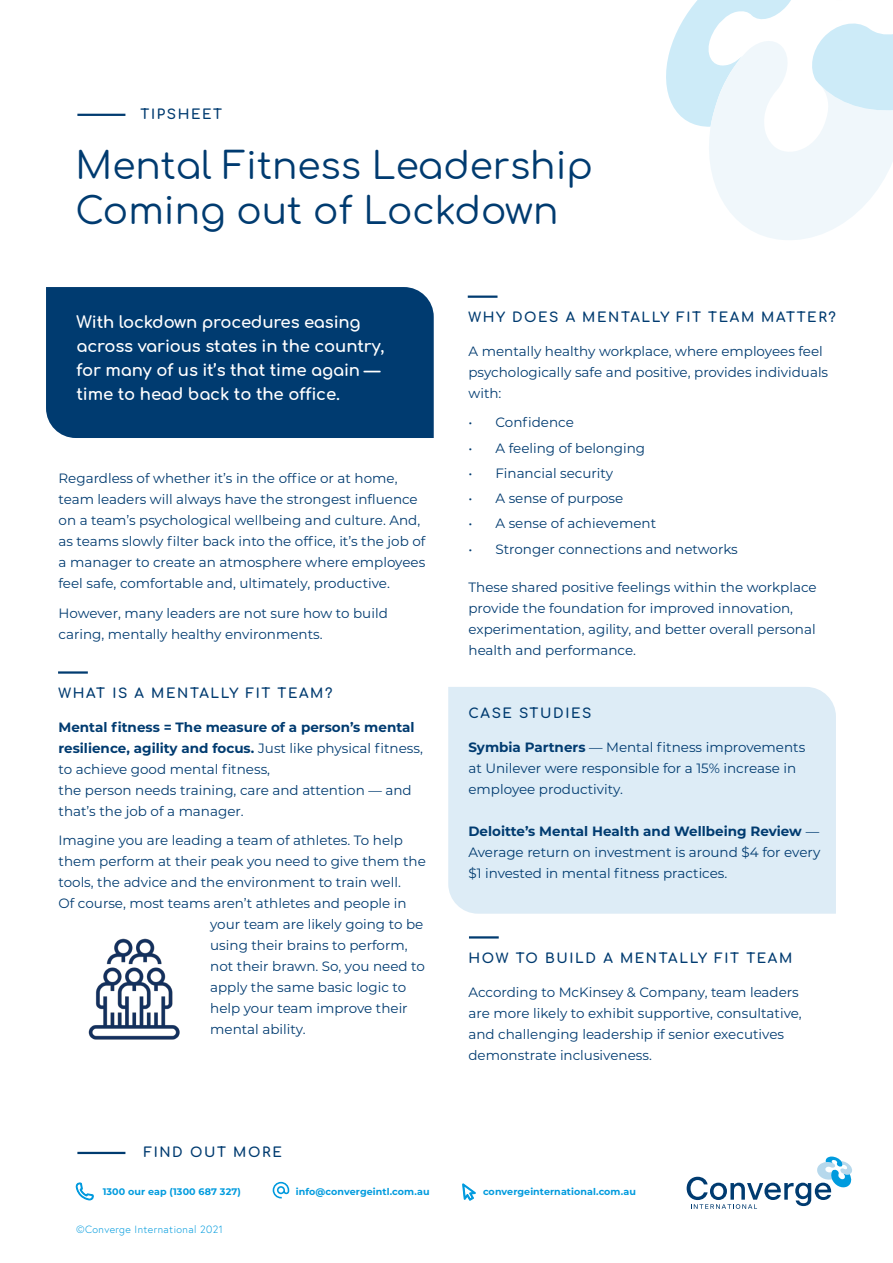
<style>
.page{position:relative;width:893px;height:1263px;background:#fff}
.page>*{position:absolute;margin:0;border:0;box-sizing:border-box;transform-origin:0 0}
.t1{font:37.5px/45px "Comfortaa";color:#003b70}
.t2{font:16.5px/24px "Comfortaa";letter-spacing:-.01em;color:#fff}
.t3{font:13.5px/21px "Montserrat";color:#003b70}
.t4{font:13.5px "Comfortaa";letter-spacing:.12em;color:#003b70}
.t5{font:300 10.5px "Europa";letter-spacing:.04em;color:#009bde}
.t6{font:700 9.6px "Montserrat";letter-spacing:.01em;color:#009bde}
.s1{font-weight:700}
</style>
<div class="page">
<hr style="left:77px;top:1152px;width:48px;height:2px;background:#003b70">
<svg style="left:273px;top:1182px;width:16px;height:16px"></svg>
<svg style="left:76px;top:1183px;width:18px;height:17px"></svg>
<svg style="left:462px;top:1184px;width:13px;height:16px"></svg>
<div style="left:448px;top:687px;width:388px;height:227px;background:#ddecf6"></div>
<div style="left:46px;top:287px;width:388px;height:151px;background:#003b70"></div>
<svg style="left:666px;top:0;width:227px;height:240px"></svg>
<hr style="left:77px;top:114px;width:48px;height:2px;background:#003b70">
<hr style="left:58px;top:671px;width:30px;height:3px;background:#003b70">
<hr style="left:469px;top:936px;width:30px;height:2px;background:#003b70">
<hr style="left:468px;top:296px;width:29px;height:2px;background:#003b70">
<img style="left:88px;top:938px;width:92px;height:102px">
<svg style="left:687px;top:1156px;width:165px;height:53px"></svg>
<p class="t4" style="left:141px;top:102px;width:83px">TIPSHEET</p>
<h1 class="t1" style="left:76px;top:138px;width:519px">Mental Fitness Leadership<br>Coming out of Lockdown</h1>
<p class="t2" style="left:77px;top:308px;width:309px">With lockdown procedures easing across various states in the country, for many of us it’s that time again — time to head back to the office.</p>
<p class="t3" style="left:59px;top:467px;width:368px">Regardless of whether it’s in the office or at home, team leaders will always have the strongest influence on a team’s psychological wellbeing and culture. And, as teams slowly filter back into the office, it’s the job of a manager to create an atmosphere where employees feel safe, comfortable and, ultimately, productive.</p>
<p class="t3" style="left:59px;top:602px;width:331px">However, many leaders are not sure how to build caring, mentally healthy environments.</p>
<h2 class="t4" style="left:59px;top:681px;width:275px">WHAT IS A MENTALLY FIT TEAM?</h2>
<p class="t3" style="left:59px;top:716px;width:366px"><span class="s1">Mental fitness = The measure of a person’s mental resilience, agility and focus.</span> Just like physical fitness, to achieve good mental fitness,<br>the person needs training, care and attention — and that’s the job of a manager.</p>
<p class="t3" style="left:59px;top:829px;width:346px">Imagine you are leading a team of athletes. To help</p>
<p class="t3" style="left:59px;top:850px;width:369px">them perform at their peak you need to give them the</p>
<p class="t3" style="left:59px;top:871px;width:344px">tools, the advice and the environment to train well.</p>
<p class="t3" style="left:59px;top:892px;width:350px">Of course, most teams aren’t athletes and people in</p>
<p class="t3" style="left:210px;top:913px;width:215px">your team are likely going to be</p>
<p class="t3" style="left:210px;top:934px;width:199px">using their brains to perform,</p>
<p class="t3" style="left:210px;top:955px;width:216px">not their brawn. So, you need to</p>
<p class="t3" style="left:210px;top:976px;width:197px">apply the same basic logic to</p>
<p class="t3" style="left:210px;top:997px;width:199px">help your team improve their</p>
<p class="t3" style="left:210px;top:1018px;width:97px">mental ability.</p>
<h2 class="t4" style="left:468px;top:305px;width:369px">WHY DOES A MENTALLY FIT TEAM MATTER?</h2>
<p class="t3" style="left:468px;top:340px;width:361px">A mentally healthy workplace, where employees feel psychologically safe and positive, provides individuals with:</p>
<p class="t3" style="left:468px;top:412px;width:107px">• Confidence</p>
<p class="t3" style="left:468px;top:437px;width:178px">• A feeling of belonging</p>
<p class="t3" style="left:468px;top:462px;width:146px">• Financial security</p>
<p class="t3" style="left:468px;top:487px;width:156px">• A sense of purpose</p>
<p class="t3" style="left:468px;top:513px;width:189px">• A sense of achievement</p>
<p class="t3" style="left:468px;top:538px;width:271px">• Stronger connections and networks</p>
<p class="t3" style="left:468px;top:576px;width:350px">These shared positive feelings within the workplace provide the foundation for improved innovation, experimentation, agility, and better overall personal health and performance.</p>
<h3 class="t4" style="left:468px;top:701px;width:124px">CASE STUDIES</h3>
<p class="t3" style="left:468px;top:736px;width:338px"><span class="s1">Symbia Partners</span> — Mental fitness improvements at Unilever were responsible for a 15% increase in employee productivity.</p>
<p class="t3" style="left:468px;top:820px;width:353px;text-align:justify"><span class="s1">Deloitte’s Mental Health and Wellbeing Review</span> — Average return on investment is around $4 for every $1 invested in mental fitness practices.</p>
<h2 class="t4" style="left:468px;top:946px;width:325px">HOW TO BUILD A MENTALLY FIT TEAM</h2>
<p class="t3" style="left:468px;top:981px;width:335px">According to McKinsey &amp; Company, team leaders are more likely to exhibit supportive, consultative, and challenging leadership if senior executives demonstrate inclusiveness.</p>
<p class="t4" style="left:144px;top:1140px;width:140px">FIND OUT MORE</p>
<p class="t6" style="left:103px;top:1184px;width:140px">1300 our eap (1300 687 327)</p>
<p class="t5" style="left:76px;top:1223px;width:148px">©Converge International 2021</p>
<p class="t6" style="left:296px;top:1184px;width:135px">info@convergeintl.com.au</p>
<p class="t6" style="left:483px;top:1184px;width:154px">convergeinternational.com.au</p>
</div>
